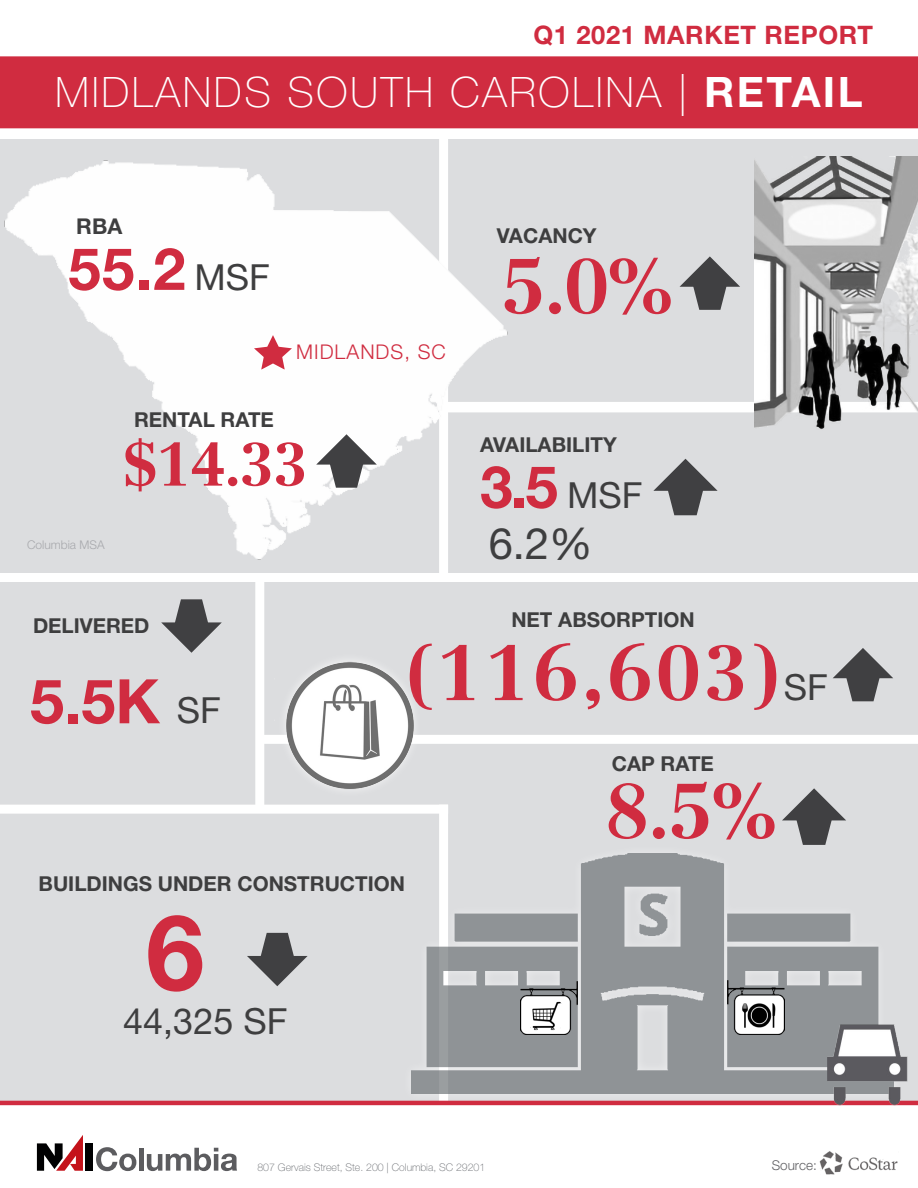
<style>
.page{position:relative;width:918px;height:1188px;background:#fff}
.page>*{position:absolute;margin:0;border:0;box-sizing:border-box;transform-origin:0 0}
.t1{font:700 105px "Helvetica Neue LT Std";color:#d02c40}
.t2{font:700 76.5px "Centennial LT Std";letter-spacing:.04em;color:#d02c40}
.t3{font:700 61.5px "Helvetica Neue LT Std";color:#d02c40}
.t4{font:700 60px "Centennial LT Std";color:#d02c40}
.t5{font:700 58.5px "Helvetica Neue LT Std";color:#d02c40}
.t6{font:43.5px "Helvetica Neue LT Std";color:#3e3e3f}
.t7{font:100 42px "Helvetica Neue LT Std";letter-spacing:.06em;color:#fff}
.t8{font:36px "Helvetica Neue LT Std";color:#3e3e3f}
.t9{font:700 25.5px "Helvetica Neue LT Std";letter-spacing:.025em;color:#d02c40}
.t10{font:700 21.75px "Helvetica Neue LT Std";color:#3e3e3f}
.t11{font:700 20.55px "Helvetica Neue LT Std";color:#3e3e3f}
.t12{font:300 20.25px "Helvetica Neue LT Std";letter-spacing:.05em;color:#d02c40}
.t13{font:300 13.5px "Helvetica Neue LT Std";color:#636366}
.t14{font:300 12px "Helvetica Neue LT Std";color:#a8a9ad}
.t15{font:100 10.5px "Helvetica Neue LT Std";color:#62656a}
.s1{font-weight:700}
.s2{font-weight:400;font-size:36px;color:#3e3e3f}
.s3{font-family:"Helvetica Neue LT Std";font-weight:400;font-size:36px;color:#3e3e3f}
</style>
<div class="page">
<div style="left:0;top:56px;width:918px;height:73px;background:#d02c40"></div>
<div style="left:86px;top:1143px;width:7px;height:28px;background:#000001"></div>
<svg style="left:37px;top:1135px;width:46px;height:36px"></svg>
<svg style="left:96px;top:1147px;width:40px;height:24px"></svg>
<div style="left:139px;top:1148px;width:5px;height:23px;background:#5c5c5f"></div>
<svg style="left:147px;top:1148px;width:90px;height:23px"></svg>
<img style="left:820px;top:1151px;width:78px;height:23px">
<div style="left:0;top:139px;width:918px;height:962px;background:#dcdddf"></div>
<div style="left:260px;top:735px;width:658px;height:9px;background:#fff"></div>
<div style="left:0;top:805px;width:448px;height:9px;background:#fff"></div>
<div style="left:439px;top:805px;width:9px;height:302px;background:#fff"></div>
<div style="left:255px;top:579px;width:9px;height:230px;background:#fff"></div>
<hr style="left:0;top:1101px;width:918px;height:4px;background:#d02c40">
<div style="left:0;top:573px;width:918px;height:9px;background:#fff"></div>
<div style="left:446px;top:402px;width:472px;height:10px;background:#fff"></div>
<svg style="left:653px;top:459px;width:65px;height:56px"></svg>
<svg style="left:833px;top:648px;width:60px;height:53px"></svg>
<svg style="left:161px;top:599px;width:61px;height:54px"></svg>
<svg style="left:247px;top:933px;width:61px;height:53px"></svg>
<img style="left:4px;top:139px;width:525px;height:444px">
<svg style="left:248px;top:331px;width:50px;height:44px;background:#f2cacf"></svg>
<img style="left:755px;top:156px;width:163px;height:273px">
<div style="left:402px;top:844px;width:501px;height:259px;background:#fff;opacity:.75"></div>
<img style="left:412px;top:854px;width:481px;height:240px">
<div style="left:274px;top:652px;width:149px;height:146px;background:#dcdddf"></div>
<img style="left:275px;top:661px;width:144px;height:128px">
<img style="left:806px;top:1010px;width:112px;height:96px">
<img style="left:727px;top:981px;width:57px;height:53px">
<img style="left:520px;top:981px;width:58px;height:54px">
<div style="left:525px;top:999px;width:42px;height:33px;background:#fff;border-radius:17px"></div>
<img style="left:532px;top:1002px;width:30px;height:28px">
<svg style="left:680px;top:256px;width:60px;height:54px"></svg>
<svg style="left:782px;top:788px;width:64px;height:57px"></svg>
<svg style="left:316px;top:434px;width:61px;height:54px;background:#a1a2a3"></svg>
<p class="t9" style="left:533px;top:20px;width:341px">Q1 2021 MARKET REPORT</p>
<p class="t7" style="left:55px;top:68px;width:809px">MIDLANDS SOUTH CAROLINA | <span class="s1">RETAIL</span></p>
<p class="t10" style="left:76px;top:213px;width:47px">RBA</p>
<p class="t5" style="left:68px;top:233px;width:203px">55.2 <span class="s2">MSF</span></p>
<p class="t11" style="left:134px;top:407px;width:141px">RENTAL RATE</p>
<p class="t12" style="left:296px;top:340px;width:151px">MIDLANDS, SC</p>
<p class="t14" style="left:27px;top:537px;width:79px">Columbia MSA</p>
<p class="t4" style="left:123px;top:428px;width:188px">$14.33</p>
<p class="t11" style="left:33px;top:613px;width:118px">DELIVERED</p>
<p class="t11" style="left:497px;top:223px;width:101px">VACANCY</p>
<p class="t2" style="left:501px;top:240px;width:174px">5.0%</p>
<p class="t11" style="left:480px;top:432px;width:138px">AVAILABILITY</p>
<p class="t5" style="left:480px;top:451px;width:164px">3.5 <span class="s2">MSF</span></p>
<p class="t6" style="left:489px;top:517px;width:105px">6.2%</p>
<p class="t11" style="left:511px;top:607px;width:185px">NET ABSORPTION</p>
<p class="t3" style="left:30px;top:663px;width:192px">5.5K <span class="s2">SF</span></p>
<p class="t2" style="left:405px;top:627px;width:424px">(116,603)<span class="s3">SF</span></p>
<p class="t11" style="left:612px;top:751px;width:104px">CAP RATE</p>
<p class="t2" style="left:605px;top:765px;width:174px">8.5%</p>
<p class="t11" style="left:39px;top:870px;width:368px">BUILDINGS UNDER CONSTRUCTION</p>
<p class="t1" style="left:146px;top:888px;width:60px">6</p>
<p class="t8" style="left:123px;top:1000px;width:166px">44,325 SF</p>
<p class="t15" style="left:257px;top:1162px;width:229px">807 Gervais Street, Ste. 200 | Columbia, SC 29201</p>
<p class="t13" style="left:772px;top:1157px;width:47px">Source:</p>
</div>
